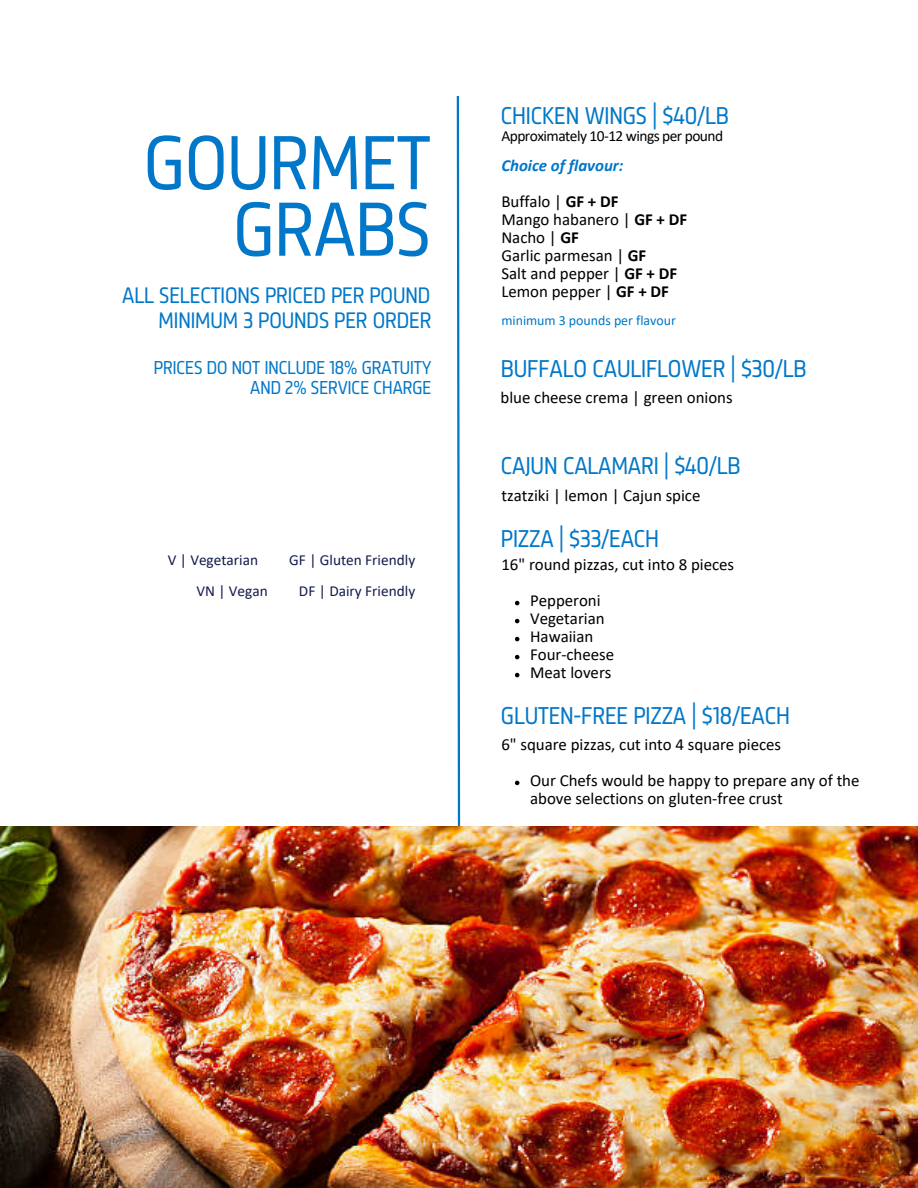
<style>
.page{position:relative;width:918px;height:1188px;background:#fff}
.page>*{position:absolute;margin:0;border:0;box-sizing:border-box;transform-origin:0 0}
.t1{font:79.2px/66.4px "Sinews Sans Pro";letter-spacing:-.035em;color:#0077c8;text-align:right}
.t2{font:25.2px "Sinews Sans Pro";letter-spacing:-.035em;color:#0077c8}
.t3{font:23.25px/24.8px "Sinews Sans Pro";letter-spacing:-.035em;color:#0077c8;text-align:right}
.t4{font:19.35px/20.2px "Sinews Sans Pro";letter-spacing:-.035em;color:#0077c8;text-align:right}
.t5{font:16.95px/18px "Calibri";color:#000}
.t6{font:italic 700 16.95px "Calibri";color:#0077c8}
.t7{font:15.45px "Calibri";letter-spacing:-.035em;color:#000}
.t8{font:15.3px "Calibri";color:#141b4d}
.t9{font:13.95px "Calibri";color:#0077c8}
.s1{font-weight:700}
</style>
<div class="page">
<svg style="left:456px;top:96px;width:5px;height:731px"></svg>
<img style="left:0;top:827px;width:918px;height:361px">
<svg style="left:515px;top:601px;width:4px;height:4px"></svg>
<svg style="left:515px;top:619px;width:4px;height:4px"></svg>
<svg style="left:515px;top:637px;width:4px;height:4px"></svg>
<svg style="left:515px;top:655px;width:4px;height:4px"></svg>
<svg style="left:515px;top:673px;width:4px;height:4px"></svg>
<svg style="left:515px;top:781px;width:4px;height:4px"></svg>
<h2 class="t1" style="left:143px;top:129px;width:291px">GOURMET<br>GRABS</h2>
<h2 class="t3" style="left:122px;top:282px;width:311px">ALL SELECTIONS PRICED PER POUND<br>MINIMUM 3 POUNDS PER ORDER</h2>
<h5 class="t4" style="left:154px;top:357px;width:280px">PRICES DO NOT INCLUDE 18% GRATUITY<br>AND 2% SERVICE CHARGE</h5>
<h2 class="t8" style="left:168px;top:553px;width:92px">V | Vegetarian</h2>
<h2 class="t8" style="left:289px;top:553px;width:128px">GF | Gluten Friendly</h2>
<h3 class="t8" style="left:196px;top:585px;width:73px">VN | Vegan</h3>
<h3 class="t8" style="left:299px;top:585px;width:118px">DF | Dairy Friendly</h3>
<h4 class="t2" style="left:501px;top:101px;width:230px">CHICKEN WINGS | $40/LB</h4>
<h2 class="t7" style="left:501px;top:130px;width:223px">Approximately 10-12 wings per pound</h2>
<h2 class="t6" style="left:501px;top:158px;width:124px">Choice of flavour:</h2>
<h1 class="t5" style="left:501px;top:194px;width:187px">Buffalo | <span class="s1">GF + DF<br></span>Mango habanero | <span class="s1">GF + DF<br></span>Nacho | <span class="s1">GF<br></span>Garlic parmesan | <span class="s1">GF<br></span>Salt and pepper | <span class="s1">GF + DF<br></span>Lemon pepper | <span class="s1">GF + DF</span></h1>
<h5 class="t9" style="left:501px;top:314px;width:176px">minimum 3 pounds per flavour</h5>
<p class="t2" style="left:501px;top:354px;width:308px">BUFFALO CAULIFLOWER | $30/LB</p>
<h5 class="t5" style="left:501px;top:390px;width:234px">blue cheese crema | green onions</h5>
<h5 class="t2" style="left:501px;top:451px;width:242px">CAJUN CALAMARI | $40/LB</h5>
<h5 class="t5" style="left:501px;top:487px;width:201px">tzatziki | lemon | Cajun spice</h5>
<h5 class="t2" style="left:501px;top:525px;width:160px">PIZZA | $33/EACH</h5>
<h5 class="t5" style="left:501px;top:557px;width:234px">16" round pizzas, cut into 8 pieces</h5>
<p class="t5" style="left:530px;top:593px;width:72px">Pepperoni</p>
<p class="t5" style="left:530px;top:611px;width:76px">Vegetarian</p>
<p class="t5" style="left:530px;top:629px;width:65px">Hawaiian</p>
<p class="t5" style="left:530px;top:647px;width:86px">Four-cheese</p>
<p class="t5" style="left:530px;top:665px;width:83px">Meat lovers</p>
<h2 class="t2" style="left:501px;top:701px;width:291px">GLUTEN-FREE PIZZA | $18/EACH</h2>
<h5 class="t5" style="left:501px;top:737px;width:281px">6" square pizzas, cut into 4 square pieces</h5>
<p class="t5" style="left:530px;top:773px;width:331px">Our Chefs would be happy to prepare any of the above selections on gluten-free crust</p>
</div>
